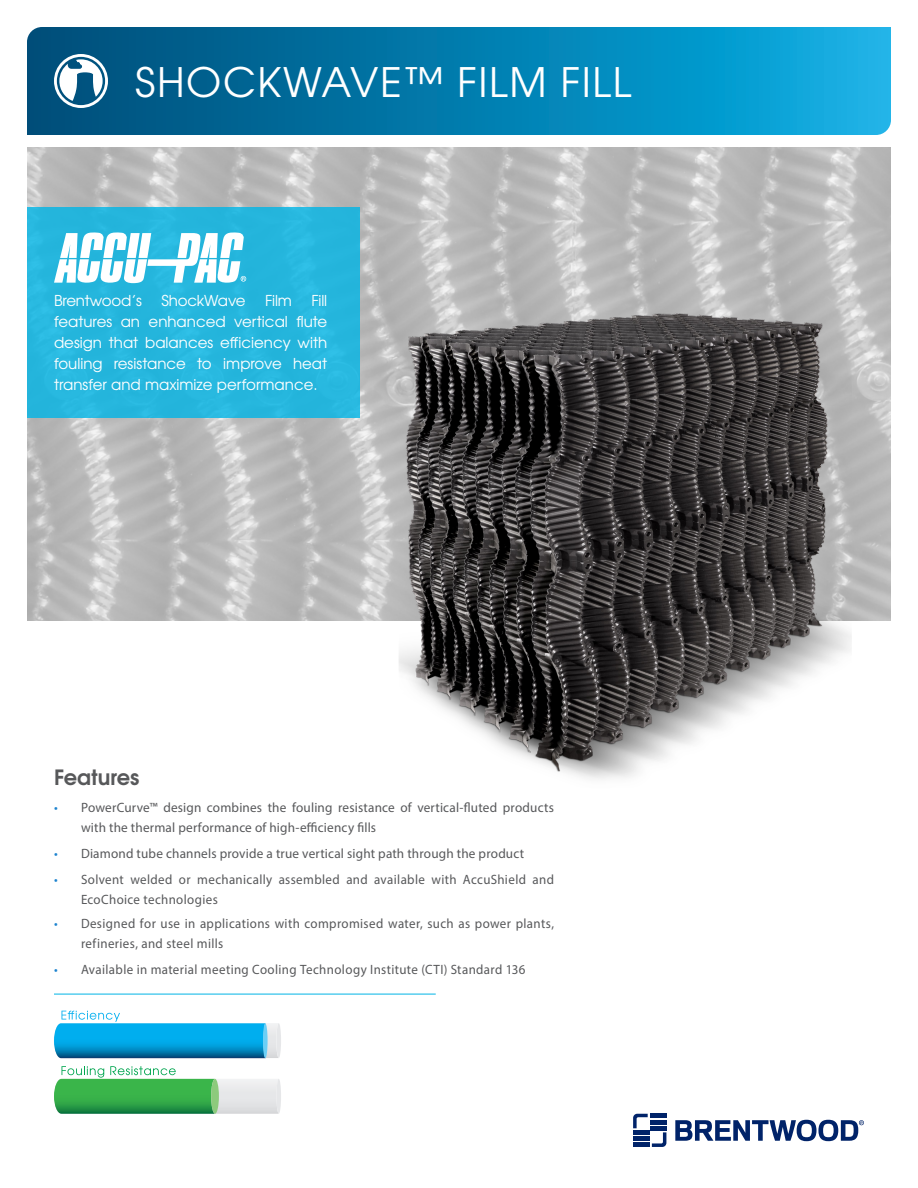
<style>
.page{position:relative;width:918px;height:1188px;background:#fff}
.page>*{position:absolute;margin:0;border:0;box-sizing:border-box;transform-origin:0 0}
.t1{font:40.5px "Te X Gyre Adventor";letter-spacing:.04em;color:#fff}
.t2{font:700 21px "Te X Gyre Adventor";color:#57585a}
.t3{font:15px/21px "Te X Gyre Adventor";color:#fff;text-align:justify}
.t4{font:13.5px/19.5px "Myriad Pro";letter-spacing:.025em;color:#57585a;scale:.96 1}
.t5{font:13.5px/19.5px "Myriad Pro";letter-spacing:.025em;color:#57585a}
.s1{color:#1c83cf}
</style>
<div class="page">
<img style="left:27px;top:148px;width:864px;height:473px">
<svg style="left:27px;top:27px;width:864px;height:108px;background:#047eaf"></svg>
<svg style="left:54px;top:54px;width:54px;height:54px"></svg>
<svg style="left:633px;top:1114px;width:33px;height:33px"></svg>
<svg style="left:675px;top:1120px;width:189px;height:21px"></svg>
<div style="left:27px;top:208px;width:333px;height:210px;background:#25b6dd"></div>
<svg style="left:54px;top:232px;width:192px;height:51px"></svg>
<hr style="left:54px;top:994px;width:382px;height:1px;background:#00b5e6">
<div style="left:276px;top:1079px;width:5px;height:35px;background:#e6e7e9;border-radius:50%"></div>
<svg style="left:54px;top:1066px;width:224px;height:48px"></svg>
<svg style="left:54px;top:1011px;width:224px;height:47px"></svg>
<div style="left:276px;top:1023px;width:5px;height:35px;background:#e6e7e9;border-radius:50%"></div>
<img style="left:362px;top:300px;width:502px;height:479px">
<p class="t1" style="left:135px;top:50px;width:498px">SHOCKWAVE™ FILM FILL</p>
<p class="t3" style="left:54px;top:289px;width:89px">Brentwood’s</p>
<p class="t3" style="left:161px;top:289px;width:86px">ShockWave</p>
<p class="t3" style="left:265px;top:289px;width:28px">Film</p>
<p class="t3" style="left:54px;top:289px;width:275px;text-indent:257px">Fill features an enhanced vertical flute design that balances efficiency with fouling resistance to improve heat transfer and maximize performance.</p>
<p class="t2" style="left:54px;top:759px;width:87px">Features</p>
<p class="t5" style="left:81px;top:798px;width:475px;text-indent:-27px"><span class="s1">•</span> PowerCurve™ design combines the fouling resistance of vertical-fluted products with the thermal performance of high-efficiency fills</p>
<p class="t5" style="left:54px;top:843px;width:472px"><span class="s1">•</span> Diamond tube channels provide a true vertical sight path through the product</p>
<p class="t4" style="left:81px;top:870px;width:494px;text-indent:-27px"><span class="s1">•</span> Solvent welded or mechanically assembled and available with AccuShield and<br>EcoChoice technologies</p>
<p class="t4" style="left:81px;top:914px;width:494px;text-indent:-27px"><span class="s1">•</span> Designed for use in applications with compromised water, such as power plants, refineries, and steel mills</p>
<p class="t4" style="left:54px;top:960px;width:493px"><span class="s1">•</span> Available in material meeting Cooling Technology Institute (CTI) Standard 136</p>
</div>
